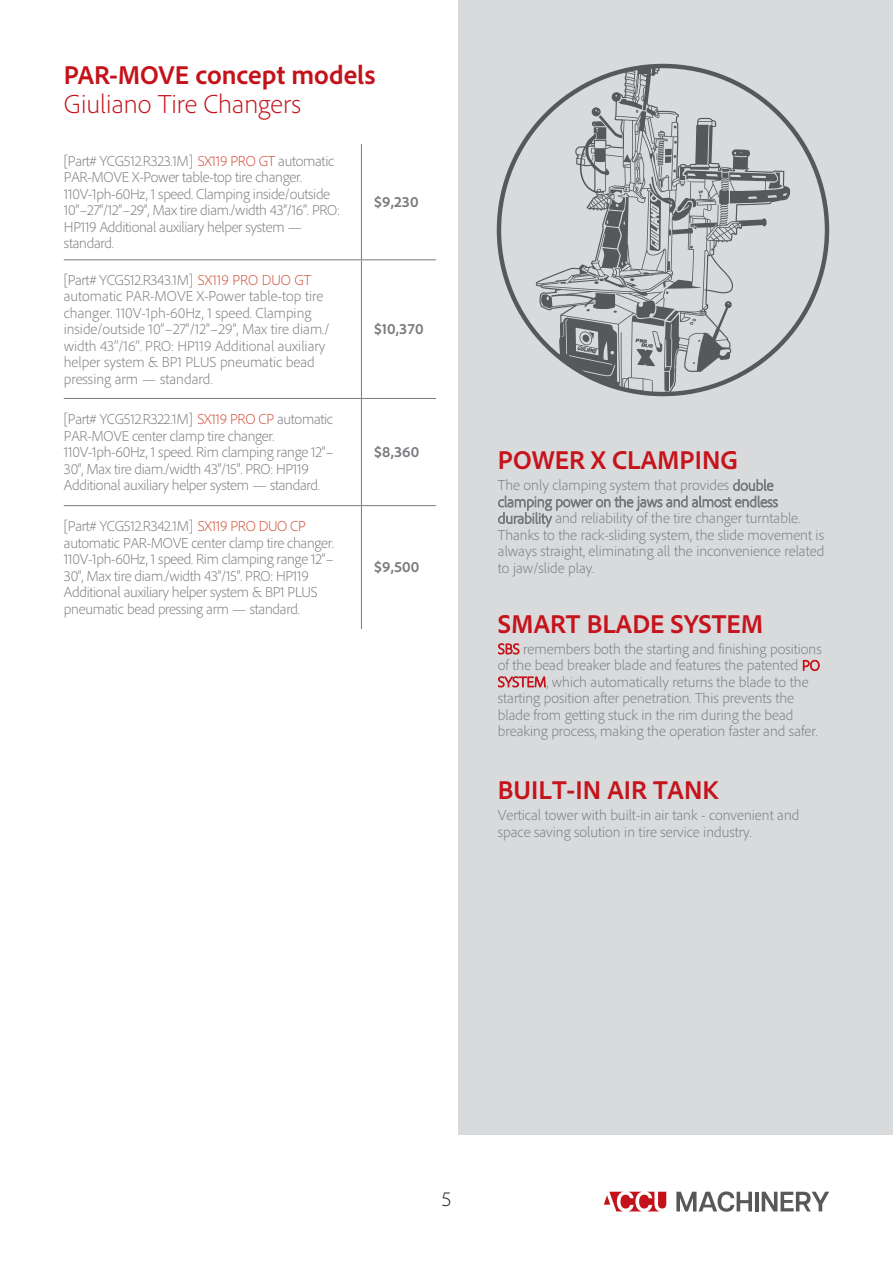
<style>
.page{position:relative;width:893px;height:1263px;background:#fff}
.page>*{position:absolute;margin:0;border:0;box-sizing:border-box;transform-origin:0 0}
.t1{font:700 27px "Adobe Clean";color:#c5141b}
.t2{font:700 27px "Adobe Clean";color:#c4121a}
.t3{font:300 27px "Adobe Clean";color:#c4121a}
.t4{font:300 21px "Adobe Clean";color:#231f20}
.t5{font:300 15px/16.5px "Adobe Clean";color:#787a7d}
.t6{font:300 15px/16.5px "Adobe Clean";letter-spacing:-.02em;color:#787a7d}
.t7{font:700 15px "Adobe Clean";letter-spacing:.01em;color:#787a7d}
.s1{color:#ce4c34}
.s2{color:#c5141b}
</style>
<div class="page">
<svg style="left:604px;top:1192px;width:62px;height:19px"></svg>
<svg style="left:676px;top:1191px;width:76px;height:21px"></svg>
<hr style="left:755px;top:1192px;width:4px;height:19px;background:#57585a">
<svg style="left:762px;top:1192px;width:67px;height:19px"></svg>
<div style="left:458px;top:0;width:434px;height:1135px;background:#d9dadc"></div>
<hr style="left:361px;top:259px;width:75px;height:1px;background:#787a7d">
<hr style="left:361px;top:398px;width:75px;height:1px;background:#787a7d">
<hr style="left:361px;top:505px;width:75px;height:1px;background:#787a7d">
<hr style="left:361px;top:144px;width:1px;height:115px;background:#787a7d">
<hr style="left:64px;top:259px;width:297px;height:1px;background:#787a7d">
<hr style="left:361px;top:260px;width:1px;height:138px;background:#787a7d">
<hr style="left:64px;top:398px;width:297px;height:1px;background:#787a7d">
<hr style="left:361px;top:399px;width:1px;height:106px;background:#787a7d">
<hr style="left:64px;top:505px;width:297px;height:1px;background:#787a7d">
<hr style="left:361px;top:506px;width:1px;height:123px;background:#787a7d">
<svg style="left:536px;top:66px;width:254px;height:328px"></svg>
<p class="t2" style="left:64px;top:57px;width:313px">PAR-MOVE concept models</p>
<p class="t3" style="left:64px;top:87px;width:239px">Giuliano Tire Changers</p>
<p class="t6" style="left:64px;top:152px;width:277px">[Part# YCG512.R323.1M] <span class="s1">SX119 PRO GT</span> automatic PAR-MOVE X-Power table-top tire changer.<br>110V-1ph-60Hz, 1 speed. Clamping inside/outside 10”–27”/12”–29”, Max tire diam./width 43’’/16’’. PRO:<br>HP119 Additional auxiliary helper system — standard.</p>
<p class="t7" style="left:374px;top:192px;width:46px">$9,230</p>
<p class="t5" style="left:64px;top:271px;width:267px">[Part# YCG512.R343.1M] <span class="s1">SX119 PRO DUO GT </span>automatic PAR-MOVE X-Power table-top tire changer. 110V-1ph-60Hz, 1 speed. Clamping inside/outside 10”–27”/12”–29”, Max tire diam./ width 43’’/16’’. PRO: HP119 Additional auxiliary helper system &amp; BP1 PLUS pneumatic bead pressing arm — standard.</p>
<p class="t6" style="left:64px;top:410px;width:272px">[Part# YCG512.R322.1M] <span class="s1">SX119 PRO CP</span> automatic PAR-MOVE center clamp tire changer.<br>110V-1ph-60Hz, 1 speed. Rim clamping range 12”– 30”, Max tire diam./width 43’’/15’'. PRO: HP119<br>Additional auxiliary helper system — standard.</p>
<p class="t6" style="left:64px;top:518px;width:272px">[Part# YCG512.R342.1M] <span class="s1">SX119 PRO DUO CP </span>automatic PAR-MOVE center clamp tire changer.<br>110V-1ph-60Hz, 1 speed. Rim clamping range 12”– 30”, Max tire diam./width 43’’/15’. PRO: HP119<br>Additional auxiliary helper system &amp; BP1 PLUS pneumatic bead pressing arm — standard.</p>
<p class="t7" style="left:374px;top:319px;width:51px">$10,370</p>
<p class="t7" style="left:374px;top:442px;width:47px">$8,360</p>
<p class="t7" style="left:374px;top:558px;width:47px">$9,500</p>
<p class="t1" style="left:498px;top:442px;width:242px">POWER X CLAMPING</p>
<p class="t5" style="left:498px;top:477px;width:328px">The only clamping system that provides double clamping power on the jaws and almost endless durability and reliability of the tire changer turntable.<br>Thanks to the rack-sliding system, the slide movement is always straight, eliminating all the inconvenience related to jaw/slide play.</p>
<h1 class="t1" style="left:498px;top:606px;width:267px">SMART BLADE SYSTEM</h1>
<p class="t5" style="left:498px;top:640px;width:325px"><span class="s2">SBS</span> remembers both the starting and finishing positions of the bead breaker blade and features the patented <span class="s2">PO SYSTEM</span>, which automatically returns the blade to the starting position after penetration. This prevents the blade from getting stuck in the rim during the bead breaking process, making the operation faster and safer.</p>
<h1 class="t1" style="left:498px;top:772px;width:222px">BUILT-IN AIR TANK</h1>
<p class="t5" style="left:498px;top:807px;width:303px">Vertical tower with built-in air tank - convenient and space saving solution in tire service industry.</p>
<h2 class="t4" style="left:442px;top:1186px;width:11px">5</h2>
</div>
